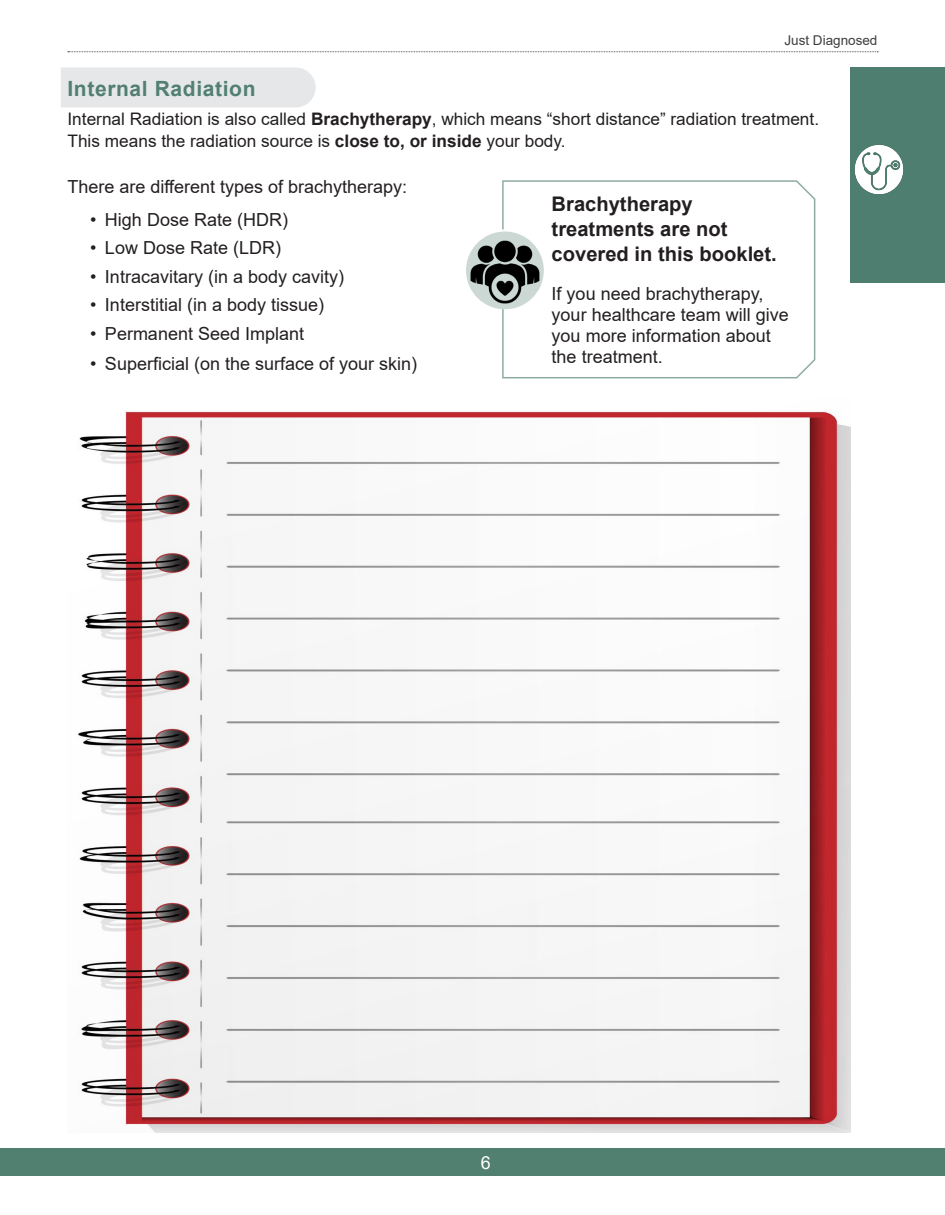
<style>
.page{position:relative;width:945px;height:1215px;background:#fff}
.page>*{position:absolute;margin:0;border:0;box-sizing:border-box;transform-origin:0 0}
.t1{font:700 21px "Arial";letter-spacing:.03em;color:#517f70}
.t2{font:700 20.1px/25.2px "Arial";color:#231f20}
.t3{font:18px/21px "Arial";color:#231f20}
.t4{font:18px "Arial";color:#fff}
.t5{font:17.25px/22.5px "Arial";color:#231f20}
.t6{font:13.5px "Arial";color:#3e3e3f}
.s1{font-weight:700}
</style>
<div class="page">
<div style="left:0;top:1148px;width:14px;height:28px;background:#517f70"></div>
<svg style="left:68px;top:51px;width:810px;height:1px"></svg>
<div style="left:14px;top:1148px;width:931px;height:28px;background:#517f70"></div>
<div style="left:850px;top:68px;width:95px;height:216px;background:#4e7e6f"></div>
<img style="left:854px;top:145px;width:50px;height:49px">
<div style="left:61px;top:68px;width:255px;height:39px;background:#e6e7e9"></div>
<svg style="left:502px;top:180px;width:314px;height:199px"></svg>
<svg style="left:466px;top:229px;width:79px;height:79px"></svg>
<div style="left:466px;top:232px;width:78px;height:77px;background:#cbd8d4;border-radius:50%"></div>
<img style="left:469px;top:239px;width:71px;height:66px">
<img style="left:78px;top:411px;width:772px;height:722px">
<p class="t6" style="left:784px;top:31px;width:95px">Just Diagnosed</p>
<p class="t1" style="left:68px;top:74px;width:190px">Internal Radiation</p>
<p class="t5" style="left:68px;top:107px;width:753px">Internal Radiation is also called <span class="s1">Brachytherapy</span>, which means “short distance” radiation treatment.<br>This means the radiation source is <span class="s1">close to, or inside</span> your body.</p>
<p class="t3" style="left:68px;top:176px;width:341px">There are different types of brachytherapy:</p>
<p class="t3" style="left:90px;top:209px;width:200px">• High Dose Rate (HDR)</p>
<p class="t3" style="left:90px;top:237px;width:193px">• Low Dose Rate (LDR)</p>
<p class="t3" style="left:90px;top:266px;width:256px">• Intracavitary (in a body cavity)</p>
<p class="t3" style="left:90px;top:294px;width:236px">• Interstitial (in a body tissue)</p>
<p class="t3" style="left:90px;top:323px;width:216px">• Permanent Seed Implant</p>
<p class="t3" style="left:90px;top:353px;width:329px">• Superficial (on the surface of your skin)</p>
<p class="t2" style="left:552px;top:191px;width:227px">Brachytherapy treatments are not covered in this booklet.</p>
<p class="t3" style="left:552px;top:283px;width:239px">If you need brachytherapy, your healthcare team will give you more information about the treatment.</p>
<p class="t4" style="left:481px;top:1151px;width:12px">6</p>
</div>
